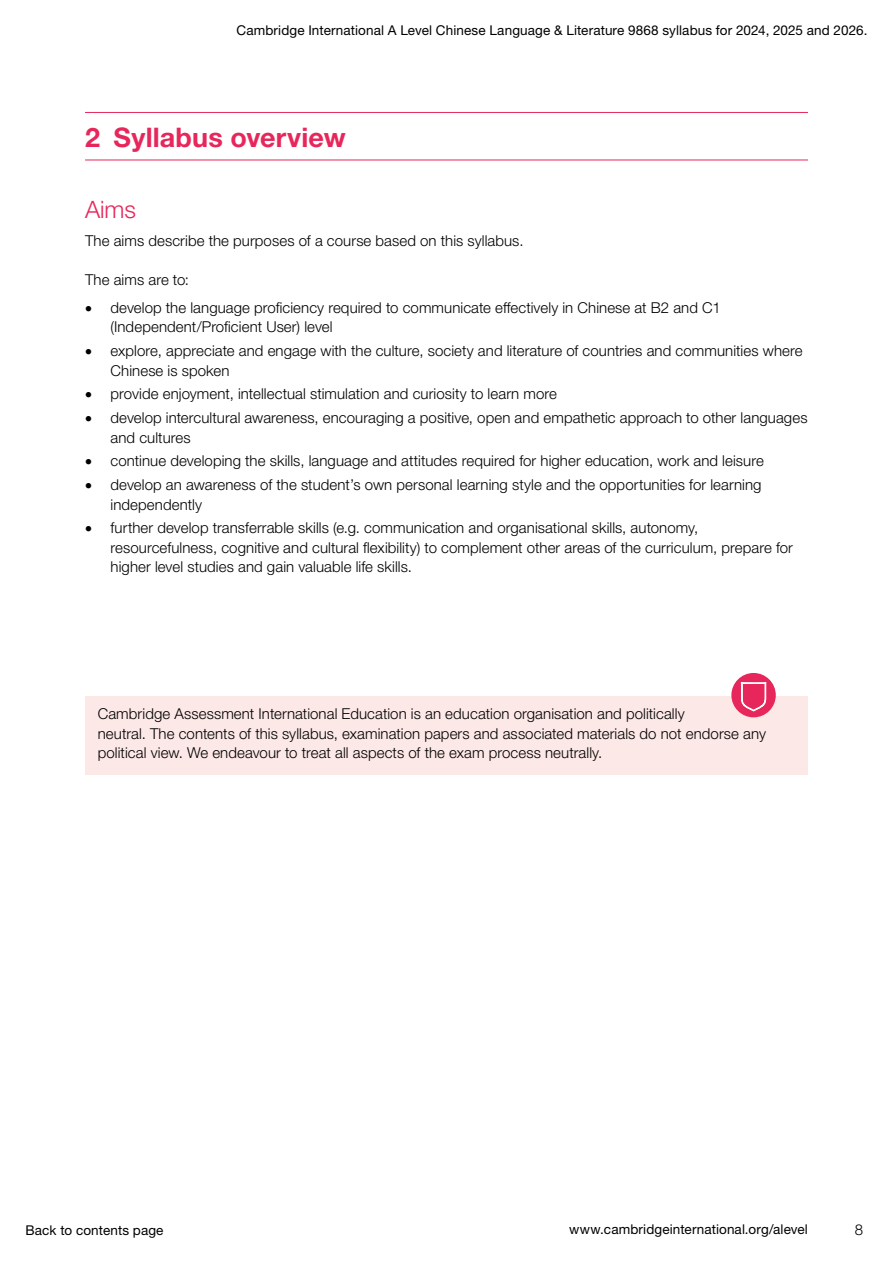
<style>
.page{position:relative;width:893px;height:1263px;background:#fff}
.page>*{position:absolute;margin:0;border:0;box-sizing:border-box;transform-origin:0 0}
.H1_Section_header{font:700 27px "Helvetica Neue LTW1 G";letter-spacing:.005em;color:#e7275b}
.H2_after_heading_H1{font:300 24px "Helvetica Neue LTW1 G";color:#e7275b}
.Bulleted_list_body_t{font:300 15px/19.5px "Helvetica Neue LTW1 G";letter-spacing:.005em;color:#000}
.Body_text{font:300 15px/19.5px "Helvetica Neue LTW1 G";letter-spacing:.005em;color:#000}
.First_para_before_bu{font:300 15px "Helvetica Neue LTW1 G";letter-spacing:.005em;color:#000}
.t1{font:13.5px "Helvetica Neue LTW1 G";letter-spacing:.01em;color:#000}
</style>
<div class="page">
<hr style="left:85px;top:112px;width:723px;height:1px;background:#e7275b">
<hr style="left:85px;top:160px;width:723px;height:1px;background:#e7275b">
<div style="left:85px;top:696px;width:723px;height:79px;background:#fce8e6"></div>
<div style="left:731px;top:673px;width:45px;height:44px;background:#e7275b;border-radius:50%"></div>
<svg style="left:741px;top:682px;width:25px;height:29px"></svg>
<p class="t1" style="left:237px;top:22px;width:632px">Cambridge International A Level Chinese Language &amp; Literature 9868 syllabus for 2024, 2025 and 2026.</p>
<h1 class="H1_Section_header" style="left:85px;top:121px;width:262px">2 Syllabus overview</h1>
<h2 class="H2_after_heading_H1" style="left:85px;top:195px;width:52px">Aims</h2>
<p class="Body_text" style="left:85px;top:231px;width:440px">The aims describe the purposes of a course based on this syllabus.</p>
<p class="First_para_before_bu" style="left:85px;top:270px;width:106px">The aims are to:</p>
<p class="Bulleted_list_body_t" style="left:111px;top:298px;width:612px;text-indent:-26px">• develop the language proficiency required to communicate effectively in Chinese at B2 and C1 (Independent/Proficient User) level</p>
<p class="Bulleted_list_body_t" style="left:111px;top:341px;width:694px;text-indent:-26px">• explore, appreciate and engage with the culture, society and literature of countries and communities where<br>Chinese is spoken</p>
<p class="Bulleted_list_body_t" style="left:85px;top:384px;width:473px">• provide enjoyment, intellectual stimulation and curiosity to learn more</p>
<p class="Bulleted_list_body_t" style="left:111px;top:408px;width:698px;text-indent:-26px">• develop intercultural awareness, encouraging a positive, open and empathetic approach to other languages and cultures</p>
<p class="Bulleted_list_body_t" style="left:85px;top:451px;width:680px">• continue developing the skills, language and attitudes required for higher education, work and leisure</p>
<p class="Bulleted_list_body_t" style="left:111px;top:475px;width:652px;text-indent:-26px">• develop an awareness of the student’s own personal learning style and the opportunities for learning independently</p>
<p class="Bulleted_list_body_t" style="left:111px;top:518px;width:684px;text-indent:-26px">• further develop transferrable skills (e.g. communication and organisational skills, autonomy, resourcefulness, cognitive and cultural flexibility) to complement other areas of the curriculum, prepare for higher level studies and gain valuable life skills.</p>
<p class="Body_text" style="left:98px;top:704px;width:670px">Cambridge Assessment International Education is an education organisation and politically<br>neutral. The contents of this syllabus, examination papers and associated materials do not endorse any political view. We endeavour to treat all aspects of the exam process neutrally.</p>
<p class="t1" style="left:26px;top:1222px;width:140px">Back to contents page</p>
<p class="t1" style="left:569px;top:1221px;width:240px">www.cambridgeinternational.org/alevel</p>
<p class="Body_text" style="left:855px;top:1220px;width:10px">8</p>
</div>
